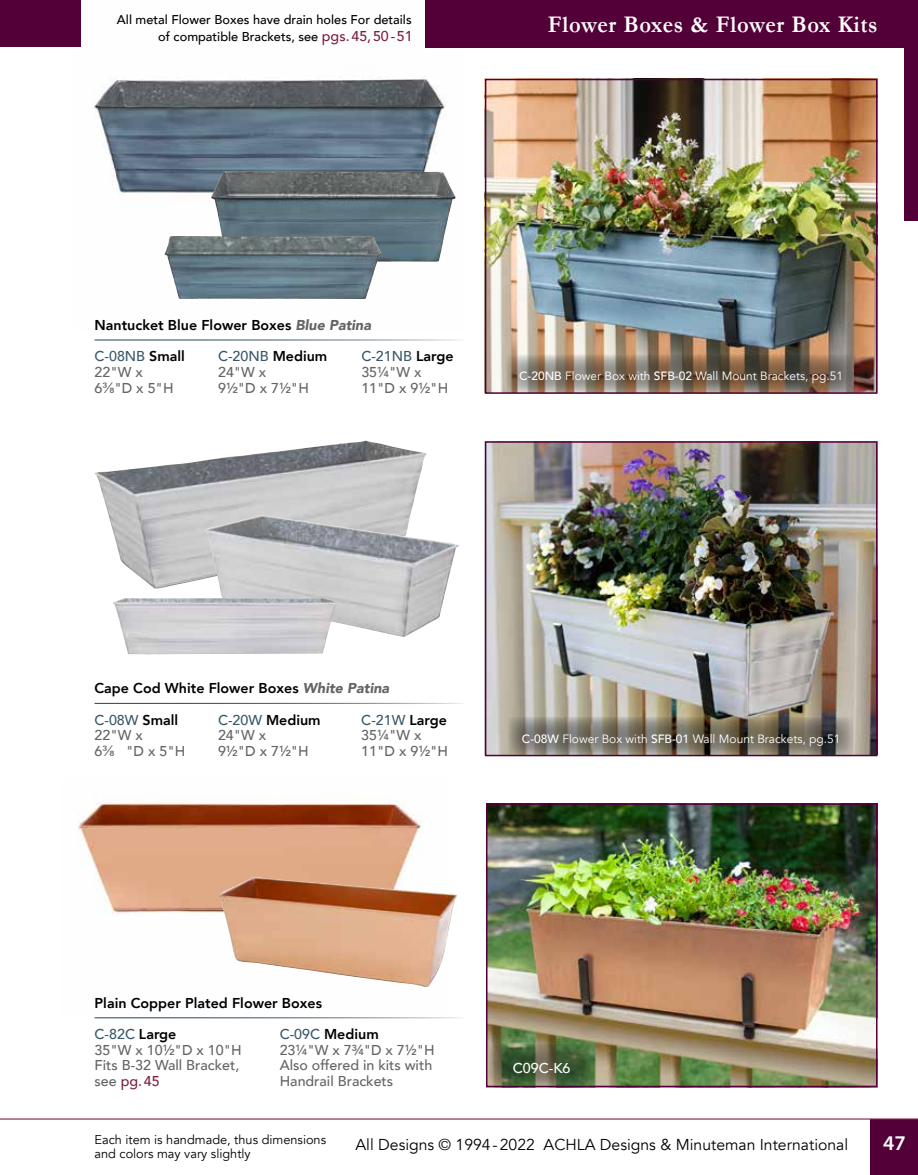
<style>
.page{position:relative;width:918px;height:1175px;background:#fff}
.page>*{position:absolute;margin:0;border:0;box-sizing:border-box;transform-origin:0 0}
.t1{font:700 24px "Garamond";letter-spacing:.025em;color:#fff;scale:.93 1}
.t2{font:600 21px "Myriad Pro";color:#fff}
.t3{font:15.75px "Avenir";color:#000}
.t4{font:500 14.25px/15.8px "Avenir";color:#636466}
.t5{font:800 14.25px/31.2px "Avenir";color:#000}
.t6{font:500 14.25px "Avenir";color:#fff}
.t7{font:500 14.25px "Avenir";color:#7c1f43}
.t8{font:500 12.75px/16.5px "Avenir";color:#000}
.t9{font:12.75px/13.5px "Avenir";color:#000}
.t10{font:12px "Avenir";color:#fff}
.s1{font-size:14.25px;color:#7c1f43}
.s2{color:#7c1f43}
.s3{font-size:12.75px}
.s4{font-weight:900;font-style:italic;color:#636466}
.s5{font-weight:500;color:#3a5768}
.s6{font-family:"Arial";font-weight:400}
.s7{color:#3a5768}
.s8{font-weight:800;color:#000}
.s9{font-weight:500}
</style>
<div class="page">
<img style="left:488px;top:82px;width:387px;height:309px">
<div style="left:485px;top:79px;width:393px;height:315px;border:2px solid #520037"></div>
<img style="left:488px;top:444px;width:387px;height:309px">
<div style="left:485px;top:441px;width:393px;height:315px;border:2px solid #520037"></div>
<img style="left:489px;top:806px;width:386px;height:278px">
<div style="left:486px;top:803px;width:392px;height:284px;border:2px solid #520037"></div>
<img style="left:93px;top:47px;width:370px;height:148px">
<img style="left:94px;top:440px;width:333px;height:149px">
<img style="left:211px;top:171px;width:245px;height:91px">
<img style="left:164px;top:236px;width:218px;height:63px">
<img style="left:205px;top:515px;width:254px;height:122px">
<img style="left:113px;top:597px;width:225px;height:57px">
<img style="left:77px;top:801px;width:352px;height:186px">
<img style="left:218px;top:877px;width:240px;height:109px">
<div style="left:425px;top:0;width:493px;height:47px;background:#520037"></div>
<div style="left:871px;top:1119px;width:47px;height:55px;background:#520037"></div>
<div style="left:904px;top:0;width:14px;height:220px;background:#520037"></div>
<div style="left:0;top:0;width:81px;height:47px;background:#520037"></div>
<hr style="left:0;top:1118px;width:918px;height:1px;background:#7c1f43">
<svg style="left:506px;top:355px;width:351px;height:39px;background:#7c695a"></svg>
<svg style="left:508px;top:717px;width:346px;height:39px;background:#756d62"></svg>
<svg style="left:488px;top:1044px;width:108px;height:43px;background:#536442"></svg>
<p class="t8" style="left:158px;top:11px;width:255px;text-indent:-41px">All metal Flower Boxes have drain holes For details of compatible Brackets, see <span class="s1">pgs.45,</span><span class="s2">, 50</span></p>
<p class="t7" style="left:373px;top:23px;width:41px">50-<span class="s3">-</span>51</p>
<h1 class="t1" style="left:548px;top:8px;width:356px">Flower Boxes &amp; Flower Box Kits</h1>
<p class="t5" style="left:95px;top:309px;width:278px">Nantucket Blue Flower Boxes <span class="s4">Blue Patina<br></span><span class="s5">C-08NB</span> Small</p>
<p class="t4" style="left:95px;top:363px;width:80px">22"W x<br>6<span class="s6">⅜</span>"D x 5"H</p>
<p class="t4" style="left:218px;top:347px;width:111px"><span class="s7">C-20NB</span> <span class="s8">Medium<br></span>24"W x<br>9½"D x 7½"H</p>
<p class="t4" style="left:361px;top:347px;width:94px"><span class="s7">C-21NB</span> <span class="s8">Large<br></span>35¼"W x<br>11"D x 9½"H</p>
<p class="t10" style="left:519px;top:369px;width:326px"><span class="s9">C-20NB</span> Flower Box with <span class="s9">SFB-02</span> Wall Mount Brackets, pg.51</p>
<p class="t5" style="left:94px;top:673px;width:296px">Cape Cod White Flower Boxes <span class="s4">White Patina<br></span><span class="s5">C-08W</span> Small</p>
<p class="t4" style="left:94px;top:726px;width:92px">22"W x<br>6<span class="s6">⅜</span> "D x 5"H</p>
<p class="t4" style="left:218px;top:711px;width:104px"><span class="s7">C-20W</span> <span class="s8">Medium<br></span>24"W x<br>9½"D x 7½"H</p>
<p class="t4" style="left:361px;top:711px;width:88px"><span class="s7">C-21W</span> <span class="s8">Large<br></span>35¼"W x<br>11"D x 9½"H</p>
<p class="t10" style="left:522px;top:731px;width:320px"><span class="s9">C-08W</span> Flower Box with <span class="s9">SFB-01</span> Wall Mount Brackets, pg.51</p>
<p class="t5" style="left:95px;top:987px;width:229px">Plain Copper Plated Flower Boxes<br><span class="s5">C-82C</span> Large</p>
<p class="t4" style="left:95px;top:1041px;width:149px">35"W x 10½"D x 10"H<br>Fits B-32 Wall Bracket, see <span class="s2">pg.45</span></p>
<p class="t4" style="left:280px;top:1025px;width:156px"><span class="s7">C-09C</span> <span class="s8">Medium<br></span>23¼"W x 7¾"D x 7½"H<br>Also offered in kits with<br>Handrail Brackets</p>
<p class="t6" style="left:513px;top:1056px;width:59px">C09C-K6</p>
<p class="t9" style="left:94px;top:1133px;width:233px">Each item is handmade, thus dimensions and colors may vary slightly</p>
<p class="t3" style="left:356px;top:1135px;width:494px">All Designs © 1994-2022 ACHLA Designs &amp; Minuteman International</p>
<h2 class="t2" style="left:883px;top:1129px;width:24px">47</h2>
</div>
